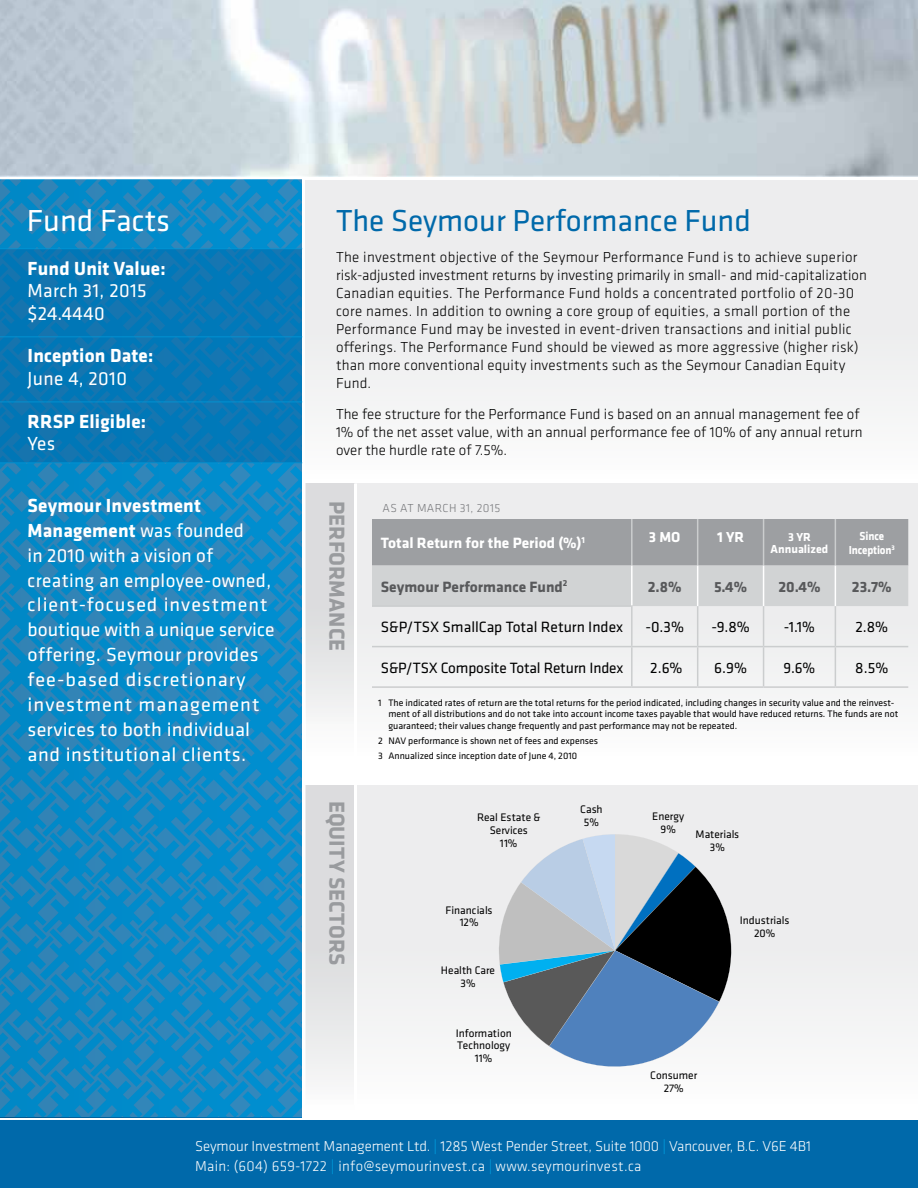
<style>
.page{position:relative;width:918px;height:1188px;background:#fff}
.page>*{position:absolute;margin:0;border:0;box-sizing:border-box;transform-origin:0 0}
.t1{font:31.5px "Klavika";color:#0069aa}
.t2{font:31.5px "Klavika";color:#fff}
.t3{font:700 22.5px "Klavika";color:#999b9e}
.t4{font:19.65px/25px "Klavika";letter-spacing:.02em;color:#fff}
.t5{font:700 19.65px "Klavika";letter-spacing:.01em;color:#fff}
.t6{font:15.45px "Klavika";letter-spacing:-.01em;color:#000}
.t7{font:700 15.45px "Klavika";color:#58595b}
.t8{font:700 15.45px "Klavika";color:#fff}
.t9{font:700 15.3px "Klavika";color:#58595b}
.t10{font:300 15px/18px "Klavika";letter-spacing:.015em;color:#000}
.t11{font:700 15px "Klavika";color:#fff}
.t12{font:300 14.85px/20.1px "Klavika";letter-spacing:-.005em;color:#fff}
.t13{font:300 12px "Klavika";letter-spacing:.035em;color:#77787b}
.t14{font:700 12px/14.4px "Klavika";letter-spacing:-.01em;color:#fff;text-align:center;scale:.92 1}
.t15{font:700 12px/12px "Klavika";letter-spacing:-.01em;color:#fff;text-align:center}
.t16{font:11.4px/12.8px "Klavika";color:#000;text-align:center}
.t17{font:9.75px/11.7px "Klavika";color:#000}
.s1{font-weight:700}
.s2{font-weight:400;color:#0096d6}
</style>
<div class="page">
<div style="left:0;top:1120px;width:918px;height:68px;background:#0069aa"></div>
<svg style="left:0;top:179px;width:302px;height:938px;background:#1389c3"></svg>
<div style="left:306px;top:180px;width:612px;height:314px;background:linear-gradient(to right,#f1f1f2,#f1f1f2)"></div>
<div style="left:306px;top:484px;width:612px;height:286px;background:linear-gradient(to right,#f6f6f7,#f2f2f2)"></div>
<div style="left:306px;top:786px;width:612px;height:334px;background:linear-gradient(to right,#f7f7f7,#f1f1f1)"></div>
<svg style="left:372px;top:519px;width:536px;height:87px;background:#b5b7b9"></svg>
<hr style="left:631px;top:519px;width:2px;height:47px;background:#cbcdce">
<hr style="left:697px;top:519px;width:1px;height:47px;background:#cbcdce">
<hr style="left:763px;top:519px;width:1px;height:47px;background:#cbcdce">
<hr style="left:835px;top:519px;width:1px;height:47px;background:#cbcdce">
<hr style="left:372px;top:605px;width:261px;height:2px;background:#cbcdce">
<hr style="left:631px;top:607px;width:2px;height:39px;background:#cbcdce">
<hr style="left:697px;top:606px;width:1px;height:40px;background:#cbcdce">
<hr style="left:763px;top:606px;width:1px;height:40px;background:#cbcdce">
<hr style="left:835px;top:606px;width:1px;height:40px;background:#cbcdce">
<hr style="left:372px;top:646px;width:260px;height:1px;background:#cbcdce">
<hr style="left:632px;top:646px;width:66px;height:1px;background:#cbcdce">
<hr style="left:631px;top:647px;width:2px;height:39px;background:#cbcdce">
<hr style="left:698px;top:646px;width:66px;height:1px;background:#cbcdce">
<hr style="left:697px;top:647px;width:1px;height:39px;background:#cbcdce">
<hr style="left:764px;top:646px;width:71px;height:1px;background:#cbcdce">
<hr style="left:763px;top:647px;width:1px;height:39px;background:#cbcdce">
<hr style="left:835px;top:646px;width:73px;height:1px;background:#cbcdce">
<hr style="left:835px;top:647px;width:1px;height:39px;background:#cbcdce">
<hr style="left:372px;top:686px;width:260px;height:2px;background:#cbcdce">
<hr style="left:632px;top:686px;width:66px;height:2px;background:#cbcdce">
<hr style="left:698px;top:686px;width:66px;height:2px;background:#cbcdce">
<hr style="left:764px;top:686px;width:71px;height:2px;background:#cbcdce">
<hr style="left:835px;top:686px;width:73px;height:2px;background:#cbcdce">
<hr style="left:631px;top:566px;width:2px;height:39px;background:#fff">
<hr style="left:697px;top:566px;width:1px;height:40px;background:#fff">
<hr style="left:763px;top:566px;width:1px;height:40px;background:#fff">
<hr style="left:835px;top:566px;width:1px;height:40px;background:#fff">
<svg style="left:496px;top:834px;width:246px;height:249px"></svg>
<img style="left:0;top:0;width:918px;height:177px">
<div style="left:306px;top:484px;width:48px;height:252px;background:linear-gradient(to bottom,#d5d5d7,#f1f1f1)"></div>
<div style="left:306px;top:786px;width:48px;height:332px;background:linear-gradient(to bottom,#d4d4d6,#f4f5f5)"></div>
<hr style="left:354px;top:483px;width:3px;height:623px;background:#fff">
<div style="left:0;top:249px;width:302px;height:214px;background:linear-gradient(to right,#0975b2,#0979b8)"></div>
<hr style="left:0;top:248px;width:302px;height:1px;background:#0096d6">
<hr style="left:0;top:336px;width:302px;height:2px;background:#0096d6">
<hr style="left:0;top:401px;width:302px;height:2px;background:#0096d6">
<hr style="left:0;top:462px;width:302px;height:1px;background:#0096d6">
<h1 class="t2" style="left:27px;top:204px;width:145px">Fund Facts</h1>
<h1 class="t1" style="left:336px;top:204px;width:416px">The Seymour Performance Fund</h1>
<h3 class="t5" style="left:28px;top:257px;width:140px">Fund Unit Value:</h3>
<h3 class="t4" style="left:28px;top:280px;width:121px;line-height:22.5px">March 31, 2015 $24.4440</h3>
<h3 class="t5" style="left:28px;top:345px;width:127px">Inception Date:</h3>
<h3 class="t4" style="left:28px;top:366px;width:101px">June 4, 2010</h3>
<h3 class="t5" style="left:28px;top:410px;width:120px">RRSP Eligible:</h3>
<h3 class="t4" style="left:28px;top:431px;width:29px">Yes</h3>
<p class="t4" style="left:28px;top:493px;width:248px"><span class="s1">Seymour Investment<br>Management</span> was founded<br>in 2010 with a vision of creating an employee-owned, client-focused investment boutique with a unique service offering. Seymour provides fee-based discretionary investment management services to both individual and institutional clients.</p>
<p class="t10" style="left:336px;top:248px;width:532px">The investment objective of the Seymour Performance Fund is to achieve superior risk-adjusted investment returns by investing primarily in small- and mid-capitalization Canadian equities. The Performance Fund holds a concentrated portfolio of 20-30 core names. In addition to owning a core group of equities, a small portion of the Performance Fund may be invested in event-driven transactions and initial public offerings. The Performance Fund should be viewed as more aggressive (higher risk) than more conventional equity investments such as the Seymour Canadian Equity Fund.</p>
<p class="t10" style="left:336px;top:405px;width:528px">The fee structure for the Performance Fund is based on an annual management fee of<br>1% of the net asset value, with an annual performance fee of 10% of any annual return over the hurdle rate of 7.5%.</p>
<h2 class="t3" style="left:349px;top:501px;width:149px;rotate:90deg">Performance</h2>
<h2 class="t3" style="left:349px;top:801px;width:165px;rotate:90deg">Equity Sectors</h2>
<p class="t13" style="left:382px;top:501px;width:119px">As at March 31, 2015</p>
<p class="t8" style="left:381px;top:535px;width:206px">Total Return for the Period (%)<sup>1</sup></p>
<p class="t11" style="left:649px;top:529px;width:33px">3 MO</p>
<p class="t11" style="left:717px;top:529px;width:29px">1 YR</p>
<p class="t15" style="left:771px;top:531px;width:59px">3 YR<br>Annualized</p>
<p class="t14" style="left:849px;top:529px;width:52px">Since<br>Inception<sup>3</sup></p>
<p class="t7" style="left:381px;top:578px;width:188px">Seymour Performance Fund<sup>2</sup></p>
<p class="t7" style="left:648px;top:578px;width:35px">2.8%</p>
<p class="t9" style="left:714px;top:578px;width:35px">5.4%</p>
<p class="t7" style="left:778px;top:578px;width:44px">20.4%</p>
<p class="t7" style="left:852px;top:578px;width:41px">23.7%</p>
<p class="t6" style="left:381px;top:619px;width:244px">S&amp;P/TSX SmallCap Total Return Index</p>
<p class="t6" style="left:645px;top:619px;width:40px">-0.3%</p>
<p class="t6" style="left:711px;top:619px;width:40px">-9.8%</p>
<p class="t6" style="left:784px;top:619px;width:32px">-1.1%</p>
<p class="t6" style="left:855px;top:619px;width:34px">2.8%</p>
<p class="t6" style="left:381px;top:659px;width:244px">S&amp;P/TSX Composite Total Return Index</p>
<p class="t6" style="left:650px;top:659px;width:34px">2.6%</p>
<p class="t6" style="left:714px;top:659px;width:34px">6.9%</p>
<p class="t6" style="left:784px;top:659px;width:33px">9.6%</p>
<p class="t6" style="left:855px;top:659px;width:35px">8.5%</p>
<p class="t17" style="left:389px;top:697px;width:511px;text-indent:-11px">1 The indicated rates of return are the total returns for the period indicated, including changes in security value and the reinvest&shy;ment of all distributions and do not take into account income taxes payable that would have reduced returns. The funds are not guaranteed; their values change frequently and past performance may not be repeated.</p>
<p class="t17" style="left:378px;top:733px;width:222px;line-height:15px">2 NAV performance is shown net of fees and expenses<br>3 Annualized since inception date of June 4, 2010</p>
<p class="t16" style="left:477px;top:812px;width:65px">Real Estate &amp;<br>Services<br>11%</p>
<p class="t16" style="left:580px;top:804px;width:24px">Cash<br>5%</p>
<p class="t16" style="left:446px;top:904px;width:49px">Financials<br>12%</p>
<p class="t16" style="left:441px;top:965px;width:56px">Health Care<br>3%</p>
<p class="t16" style="left:456px;top:1027px;width:57px">Information<br>Technology<br>11%</p>
<p class="t16" style="left:652px;top:811px;width:33px">Energy<br>9%</p>
<p class="t16" style="left:696px;top:829px;width:45px">Materials<br>3%</p>
<p class="t16" style="left:740px;top:915px;width:51px">Industrials<br>20%</p>
<p class="t16" style="left:650px;top:1070px;width:49px">Consumer<br>27%</p>
<p class="t12" style="left:195px;top:1136px;width:617px">Seymour Investment Management Ltd. <span class="s2">|</span> 1285 West Pender Street, Suite 1000 <span class="s2">|</span> Vancouver, B.C. V6E 4B1<br>Main: (604) 659-1722 <span class="s2">|</span> info@seymourinvest.ca <span class="s2">|</span> www.seymourinvest.ca</p>
</div>
